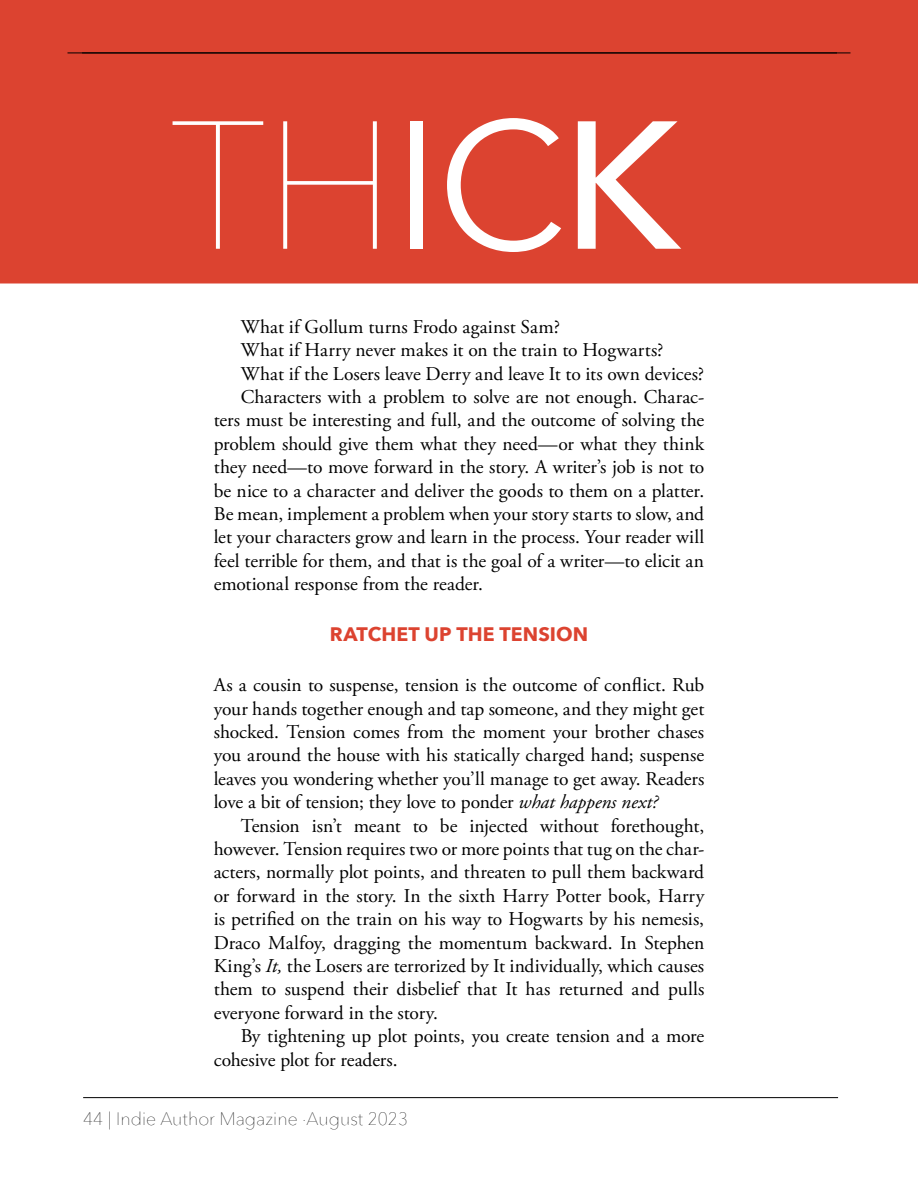
<style>
.page{position:relative;width:918px;height:1188px;background:#fff}
.page>*{position:absolute;margin:0;border:0;box-sizing:border-box;transform-origin:0 0}
.t1{font:200 180px "Avenir Next";color:#fff}
.t2{font:19.5px/23.4px "Adobe Garamond Pro";letter-spacing:-.005em;color:#000;text-align:justify}
.t3{font:700 19.5px "Avenir Next";letter-spacing:.005em;color:#dc4330}
.t4{font:200 18px "Avenir Next";color:#000}
.s1{font-weight:400}
.s2{font-weight:500}
.s3{font-style:italic}
</style>
<div class="page">
<div style="left:0;top:0;width:918px;height:284px;background:#dc4330"></div>
<hr style="left:83px;top:1097px;width:755px;height:1px;background:#000">
<hr style="left:68px;top:53px;width:782px;height:1px;background:#000">
<h1 class="t1" style="left:169px;top:34px;width:513px">TH<span class="s1">IC</span><span class="s2">K</span></h1>
<p class="t2" style="left:241px;top:316px;width:321px">What if Gollum turns Frodo against Sam?</p>
<p class="t2" style="left:241px;top:339px;width:424px">What if Harry never makes it on the train to Hogwarts?</p>
<p class="t2" style="left:241px;top:362px;width:465px">What if the Losers leave Derry and leave It to its own devices?</p>
<p class="t2" style="left:241px;top:386px;width:465px">Characters with a problem to solve are not enough. Charac-</p>
<p class="t2" style="left:214px;top:409px;width:492px">ters must be interesting and full, and the outcome of solving the</p>
<p class="t2" style="left:214px;top:433px;width:492px">problem should give them what they need—or what they think</p>
<p class="t2" style="left:214px;top:456px;width:492px">they need—to move forward in the story. A writer’s job is not to</p>
<p class="t2" style="left:214px;top:479px;width:492px">be nice to a character and deliver the goods to them on a platter.</p>
<p class="t2" style="left:214px;top:503px;width:492px">Be mean, implement a problem when your story starts to slow, and</p>
<p class="t2" style="left:214px;top:526px;width:492px">let your characters grow and learn in the process. Your reader will</p>
<p class="t2" style="left:214px;top:550px;width:492px">feel terrible for them, and that is the goal of a writer—to elicit an</p>
<p class="t2" style="left:214px;top:573px;width:271px">emotional response from the reader.</p>
<p class="t3" style="left:330px;top:617px;width:260px">RATCHET UP THE TENSION</p>
<p class="t2" style="left:214px;top:674px;width:492px">As a cousin to suspense, tension is the outcome of conflict. Rub your hands together enough and tap someone, and they might get shocked. Tension comes from the moment your brother chases you around the house with his statically charged hand; suspense leaves you wondering whether you’ll manage to get away. Readers love a bit of tension; they love to ponder <span class="s3">what happens next?</span></p>
<p class="t2" style="left:214px;top:814px;width:492px;text-indent:27px">Tension isn’t meant to be injected without forethought, however. Tension requires two or more points that tug on the char&shy;acters, normally plot points, and threaten to pull them backward or forward in the story. In the sixth Harry Potter book, Harry is petrified on the train on his way to Hogwarts by his nemesis, Draco Malfoy, dragging the momentum backward. In Stephen King’s <span class="s3">It,</span> the Losers are terrorized by It individually, which causes them to suspend their disbelief that It has returned and pulls everyone forward in the story.</p>
<p class="t2" style="left:214px;top:1025px;width:492px;text-indent:27px">By tightening up plot points, you create tension and a more cohesive plot for readers.</p>
<p class="t4" style="left:83px;top:1104px;width:326px">44 | Indie Author Magazine ·August 2023</p>
</div>
